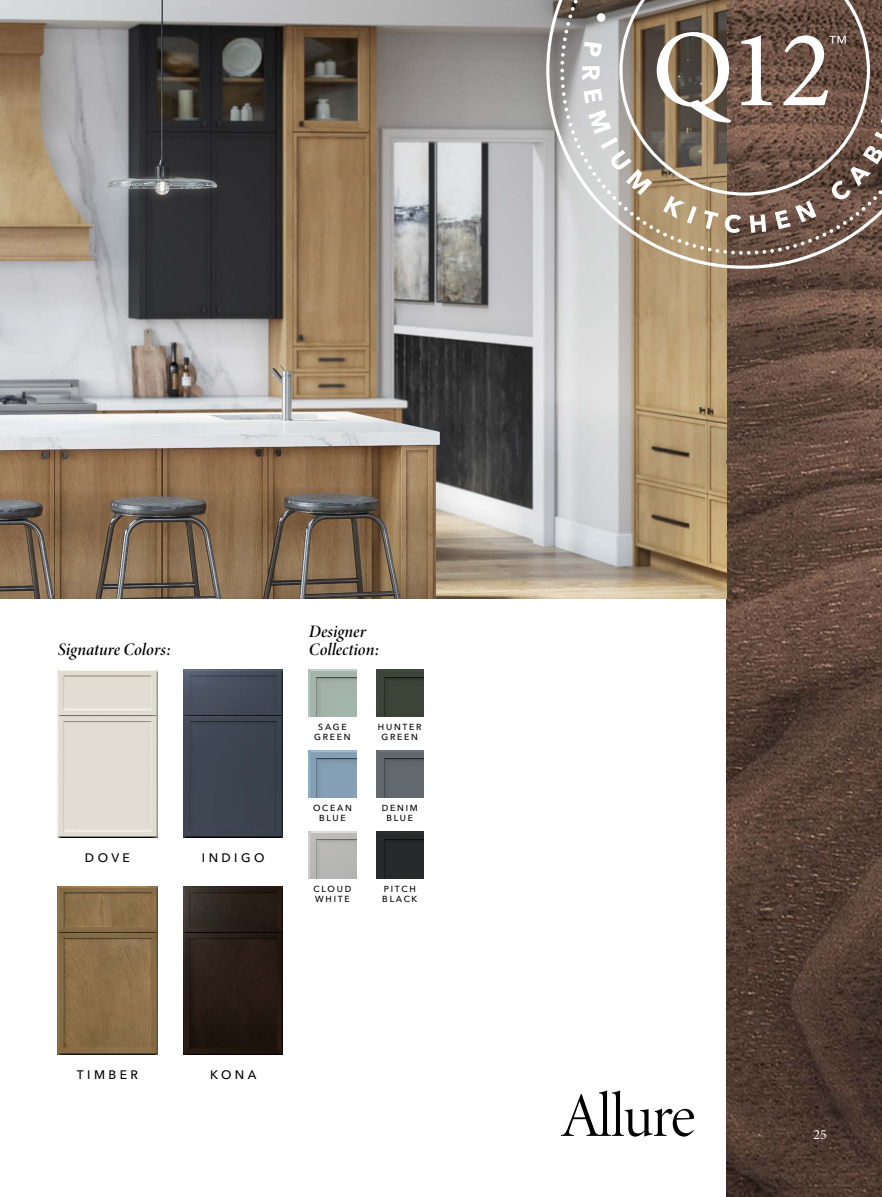
<style>
.page{position:relative;width:882px;height:1197px;background:#fff}
.page>*{position:absolute;margin:0;border:0;box-sizing:border-box;transform-origin:0 0}
.t1{font:63px "Minion 3 Display";letter-spacing:-.025em;color:#000}
.t2{font:italic 600 17.5px/17.5px "Minion 3 Display";letter-spacing:.005em;color:#000}
.t3{font:14px "Minion Pro";color:#fff}
.t4{font:500 12.25px "Avenir Next LT Pro";letter-spacing:.28em;color:#000}
.t5{font:500 8.75px/10.5px "Avenir Next LT Pro";letter-spacing:.2em;color:#000;text-align:center}
</style>
<div class="page">
<img style="left:727px;top:269px;width:155px;height:928px">
<img style="left:0;top:0;width:727px;height:598px">
<img style="left:183px;top:669px;width:100px;height:168px">
<img style="left:309px;top:669px;width:47px;height:48px">
<img style="left:309px;top:750px;width:47px;height:48px">
<img style="left:309px;top:832px;width:47px;height:47px">
<div style="left:376px;top:669px;width:47px;height:48px;background:#3c4437"></div>
<img style="left:376px;top:750px;width:47px;height:48px">
<div style="left:376px;top:832px;width:47px;height:47px;background:#26292b"></div>
<img style="left:58px;top:669px;width:99px;height:168px">
<img style="left:58px;top:886px;width:99px;height:168px">
<img style="left:183px;top:886px;width:100px;height:168px">
<svg style="left:546px;top:0;width:336px;height:269px;background:#a69c93"></svg>
<svg style="left:560px;top:0;width:322px;height:255px;background:#908177"></svg>
<svg style="left:582px;top:32px;width:300px;height:201px;background:#958478"></svg>
<h2 class="t2" style="left:58px;top:640px;width:115px">Signature Colors:</h2>
<h3 class="t4" style="left:85px;top:851px;width:47px">DOVE</h3>
<h3 class="t4" style="left:202px;top:851px;width:64px">INDIGO</h3>
<h2 class="t2" style="left:309px;top:623px;width:72px">Designer<br>Collection:</h2>
<p class="t5" style="left:314px;top:721px;width:38px">SAGE<br>GREEN</p>
<p class="t5" style="left:378px;top:721px;width:45px">HUNTER<br>GREEN</p>
<p class="t5" style="left:313px;top:802px;width:40px">OCEAN<br>BLUE</p>
<p class="t5" style="left:382px;top:802px;width:37px">DENIM<br>BLUE</p>
<p class="t5" style="left:314px;top:884px;width:39px;text-align:left">CLOUD<br>WHITE</p>
<p class="t5" style="left:382px;top:884px;width:37px;text-align:left">PITCH<br>BLACK</p>
<h3 class="t4" style="left:77px;top:1068px;width:63px">TIMBER</h3>
<h3 class="t4" style="left:210px;top:1068px;width:48px">KONA</h3>
<h1 class="t1" style="left:563px;top:1074px;width:134px">Allure</h1>
<h3 class="t3" style="left:814px;top:1125px;width:15px">25</h3>
</div>
